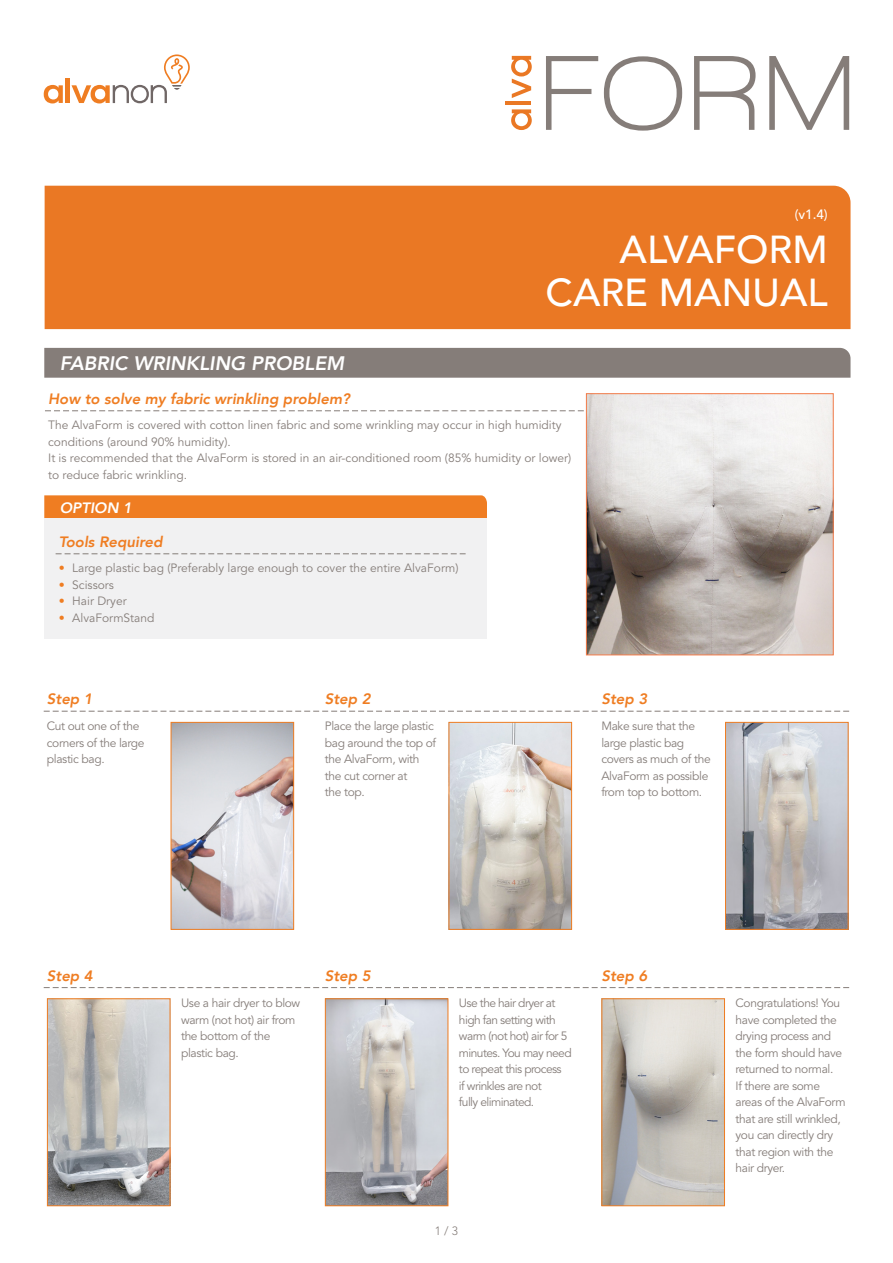
<style>
.page{position:relative;width:893px;height:1263px;background:#fff}
.page>*{position:absolute;margin:0;border:0;box-sizing:border-box;transform-origin:0 0}
.t1{font:500 39px/42.8px "Avenir LT";color:#fff;text-align:right}
.t2{font:italic 800 19.5px "Avenir 85";color:#fff}
.t3{font:italic 800 15px "Avenir 85";color:#ef7d22}
.t4{font:italic 800 15px "Avenir 85";color:#fff}
.t5{font:500 13.5px "Avenir LT";color:#fff}
.t6{font:12px/16.5px "Avenir LT Std";letter-spacing:-.03em;color:#857d79}
.t7{font:12px/16.5px "Avenir LT Std";color:#857d79}
.t8{font:12px/16.5px "Avenir LT Std";letter-spacing:-.05em;color:#857d79}
.t9{font:300 12px "Avenir LT Std";color:#857d79}
.s1{color:#ef7d22}
</style>
<div class="page">
<svg style="left:44px;top:85px;width:19px;height:19px"></svg>
<hr style="left:66px;top:78px;width:4px;height:25px;background:#ef7d22">
<svg style="left:72px;top:54px;width:118px;height:50px"></svg>
<svg style="left:511px;top:109px;width:21px;height:21px"></svg>
<hr style="left:506px;top:101px;width:25px;height:4px;background:#ea7824">
<svg style="left:511px;top:56px;width:21px;height:42px"></svg>
<svg style="left:546px;top:56px;width:52px;height:74px"></svg>
<svg style="left:604px;top:56px;width:78px;height:75px"></svg>
<svg style="left:694px;top:56px;width:62px;height:74px"></svg>
<svg style="left:769px;top:56px;width:80px;height:74px"></svg>
<div style="left:45px;top:186px;width:805px;height:143px;background:#ea7824"></div>
<div style="left:44px;top:348px;width:806px;height:30px;background:#857d79"></div>
<div style="left:44px;top:495px;width:443px;height:23px;background:#ef7d22"></div>
<svg style="left:45px;top:410px;width:541px;height:1px"></svg>
<img style="left:588px;top:395px;width:244px;height:258px">
<div style="left:586px;top:393px;width:248px;height:262px;border:1px solid #f47d4b"></div>
<svg style="left:44px;top:711px;width:805px;height:1px"></svg>
<img style="left:727px;top:724px;width:119px;height:204px">
<div style="left:725px;top:722px;width:123px;height:208px;border:1px solid #ef7d22"></div>
<img style="left:451px;top:724px;width:119px;height:204px">
<div style="left:449px;top:722px;width:123px;height:208px;border:1px solid #ef7d22"></div>
<img style="left:173px;top:724px;width:119px;height:204px">
<div style="left:171px;top:722px;width:123px;height:208px;border:1px solid #ef7d22"></div>
<svg style="left:44px;top:987px;width:805px;height:1px"></svg>
<img style="left:603px;top:1000px;width:120px;height:204px">
<div style="left:601px;top:998px;width:124px;height:208px;border:1px solid #ef7d22"></div>
<img style="left:327px;top:1000px;width:119px;height:204px">
<div style="left:325px;top:998px;width:123px;height:208px;border:1px solid #ef7d22"></div>
<img style="left:49px;top:1000px;width:119px;height:204px">
<div style="left:47px;top:998px;width:123px;height:208px;border:1px solid #ef7d22"></div>
<div style="left:44px;top:518px;width:443px;height:121px;background:#f1f1f2"></div>
<svg style="left:56px;top:553px;width:410px;height:1px"></svg>
<p class="t5" style="left:795px;top:207px;width:35px">(v1.4)</p>
<h2 class="t2" style="left:60px;top:352px;width:286px">FABRIC WRINKLING PROBLEM</h2>
<h1 class="t1" style="left:546px;top:229px;width:284px">ALVAFORM<br>CARE MANUAL</h1>
<p class="t3" style="left:48px;top:390px;width:303px">How to solve my fabric wrinkling problem?</p>
<p class="t7" style="left:48px;top:417px;width:525px">The AlvaForm is covered with cotton linen fabric and some wrinkling may occur in high humidity conditions (around 90% humidity).<br>It is recommended that the AlvaForm is stored in an air-conditioned room (85% humidity or lower) to reduce fabric wrinkling.</p>
<p class="t4" style="left:60px;top:498px;width:74px">OPTION 1</p>
<p class="t3" style="left:59px;top:533px;width:105px">Tools Required</p>
<p class="t7" style="left:59px;top:560px;width:401px"><span class="s1">•</span> Large plastic bag (Preferably large enough to cover the entire AlvaForm)</p>
<p class="t7" style="left:59px;top:576px;width:57px"><span class="s1">•</span> Scissors</p>
<p class="t7" style="left:59px;top:593px;width:69px"><span class="s1">•</span> Hair Dryer</p>
<p class="t7" style="left:59px;top:609px;width:97px"><span class="s1">•</span> AlvaFormStand</p>
<p class="t3" style="left:47px;top:690px;width:47px">Step 1</p>
<p class="t6" style="left:47px;top:718px;width:99px">Cut out one of the corners of the large plastic bag.</p>
<p class="t3" style="left:325px;top:690px;width:47px">Step 2</p>
<p class="t6" style="left:325px;top:718px;width:113px">Place the large plastic bag around the top of the AlvaForm, with the cut corner at<br>the top.</p>
<p class="t3" style="left:601px;top:690px;width:47px">Step 3</p>
<p class="t6" style="left:601px;top:718px;width:111px">Make sure that the large plastic bag covers as much of the<br>AlvaForm as possible from top to bottom.</p>
<p class="t3" style="left:47px;top:966px;width:47px">Step 4</p>
<p class="t6" style="left:181px;top:995px;width:121px">Use a hair dryer to blow warm (not hot) air from the bottom of the plastic bag.</p>
<p class="t3" style="left:325px;top:966px;width:47px">Step 5</p>
<p class="t8" style="left:459px;top:995px;width:114px">Use the hair dryer at high fan setting with warm (not hot) air for 5 minutes. You may need to repeat this process<br>if wrinkles are not<br>fully eliminated.</p>
<p class="t3" style="left:601px;top:966px;width:47px">Step 6</p>
<p class="t9" style="left:435px;top:1224px;width:25px">1 / 3</p>
<p class="t6" style="left:735px;top:995px;width:112px">Congratulations! You have completed the drying process and the form should have returned to normal.<br>If there are some areas of the AlvaForm that are still wrinkled, you can directly dry that region with the hair dryer.</p>
</div>
